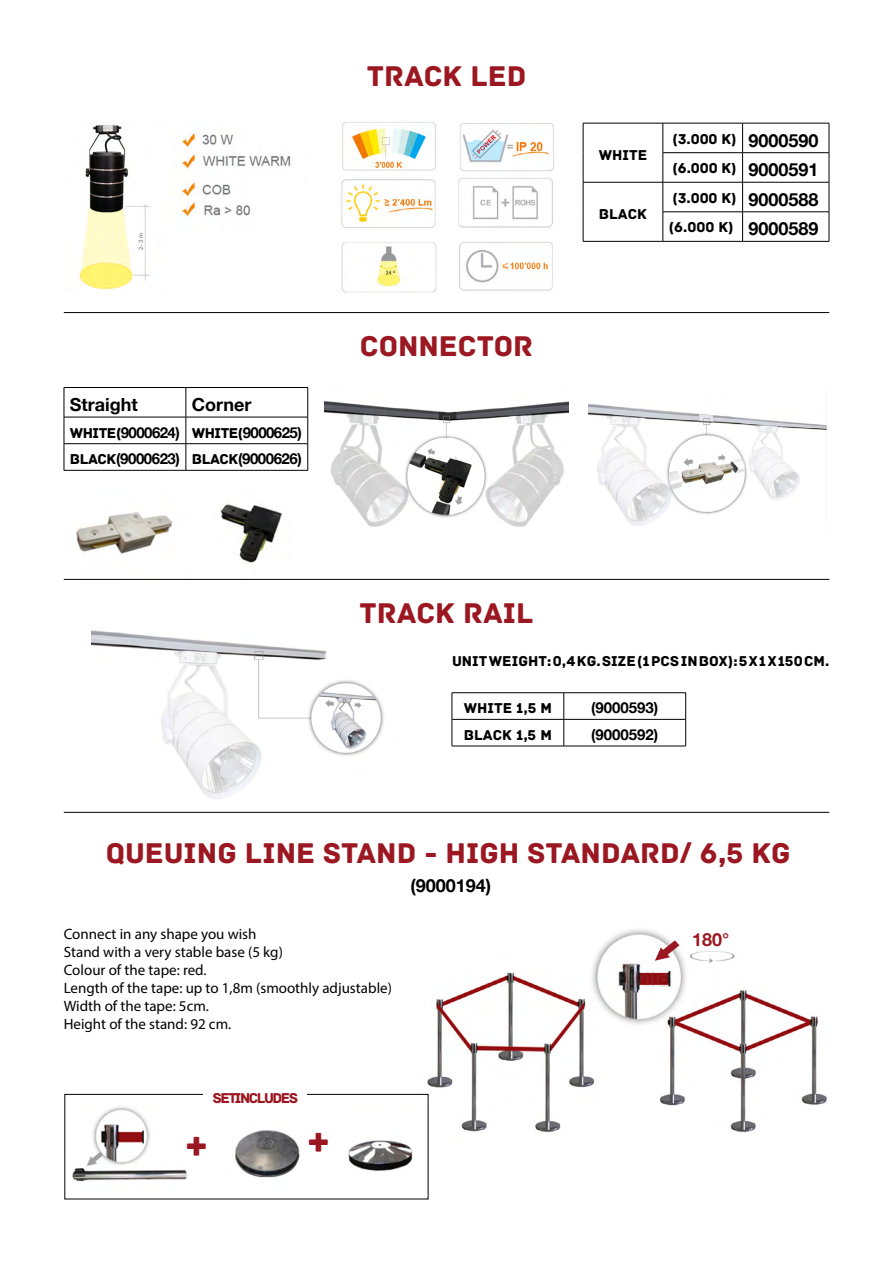
<style>
.page{position:relative;width:893px;height:1263px;background:#fff}
.page>*{position:absolute;margin:0;border:0;box-sizing:border-box;transform-origin:0 0}
.t1{font:40.5px "Archive";color:#9b1822}
.t2{font:30px "Archive";color:#9b1822}
.t3{font:700 18px "Helvetica Neue";color:#000}
.t4{font:700 18px "Helvetica Neue";color:#9b1822}
.t5{font:15px/18px "Myriad Pro";color:#000}
.t6{font:15px/29.5px "Archive";color:#000}
.t7{font:700 15px/26.7px "Helvetica Neue";letter-spacing:-.03em;color:#000}
.t8{font:700 15px "Helvetica Neue";color:#000}
.t9{font:15px "Archive";letter-spacing:-.095em;color:#9b1822}
.s1{font-family:"Archive";font-weight:400}
.s2{font-family:"Helvetica Neue";font-weight:700;font-size:18px}
</style>
<div class="page">
<img style="left:417px;top:929px;width:410px;height:218px">
<svg style="left:655px;top:940px;width:24px;height:21px"></svg>
<img style="left:92px;top:630px;width:292px;height:169px">
<img style="left:181px;top:130px;width:110px;height:87px">
<img style="left:79px;top:125px;width:72px;height:164px">
<img style="left:342px;top:122px;width:94px;height:49px">
<img style="left:341px;top:179px;width:95px;height:49px">
<img style="left:341px;top:242px;width:96px;height:50px">
<img style="left:460px;top:123px;width:94px;height:49px">
<img style="left:458px;top:178px;width:95px;height:50px">
<img style="left:459px;top:242px;width:94px;height:49px">
<img style="left:65px;top:512px;width:123px;height:67px">
<img style="left:324px;top:401px;width:245px;height:126px">
<img style="left:213px;top:504px;width:78px;height:75px">
<hr style="left:583px;top:123px;width:80px;height:1px;background:#000">
<hr style="left:583px;top:123px;width:1px;height:30px;background:#000">
<hr style="left:663px;top:123px;width:80px;height:1px;background:#000">
<hr style="left:743px;top:123px;width:86px;height:1px;background:#000">
<svg style="left:583px;top:153px;width:1px;height:29px"></svg>
<hr style="left:663px;top:152px;width:80px;height:1px;background:#000">
<svg style="left:663px;top:123px;width:1px;height:59px"></svg>
<hr style="left:743px;top:152px;width:86px;height:1px;background:#000">
<svg style="left:742px;top:123px;width:1px;height:59px"></svg>
<svg style="left:829px;top:123px;width:1px;height:59px"></svg>
<hr style="left:583px;top:182px;width:80px;height:1px;background:#000">
<hr style="left:583px;top:182px;width:1px;height:30px;background:#000">
<hr style="left:663px;top:182px;width:80px;height:1px;background:#000">
<hr style="left:663px;top:182px;width:1px;height:30px;background:#000">
<hr style="left:743px;top:182px;width:86px;height:1px;background:#000">
<hr style="left:742px;top:182px;width:1px;height:30px;background:#000">
<hr style="left:829px;top:182px;width:1px;height:30px;background:#000">
<svg style="left:583px;top:212px;width:1px;height:29px"></svg>
<hr style="left:663px;top:212px;width:80px;height:1px;background:#000">
<svg style="left:663px;top:212px;width:1px;height:29px"></svg>
<hr style="left:743px;top:212px;width:86px;height:1px;background:#000">
<svg style="left:742px;top:212px;width:1px;height:29px"></svg>
<svg style="left:829px;top:212px;width:1px;height:29px"></svg>
<hr style="left:583px;top:241px;width:80px;height:1px;background:#000">
<hr style="left:663px;top:241px;width:80px;height:1px;background:#000">
<hr style="left:743px;top:241px;width:86px;height:1px;background:#000">
<hr style="left:64px;top:387px;width:122px;height:1px;background:#000">
<hr style="left:186px;top:387px;width:122px;height:1px;background:#000">
<hr style="left:64px;top:417px;width:122px;height:1px;background:#000">
<hr style="left:186px;top:417px;width:122px;height:1px;background:#000">
<hr style="left:64px;top:443px;width:122px;height:1px;background:#000">
<svg style="left:64px;top:388px;width:1px;height:82px"></svg>
<hr style="left:186px;top:443px;width:122px;height:1px;background:#000">
<svg style="left:186px;top:388px;width:1px;height:82px"></svg>
<svg style="left:307px;top:388px;width:1px;height:82px"></svg>
<hr style="left:64px;top:470px;width:122px;height:1px;background:#000">
<hr style="left:186px;top:470px;width:122px;height:1px;background:#000">
<hr style="left:452px;top:692px;width:112px;height:1px;background:#000">
<hr style="left:564px;top:692px;width:122px;height:1px;background:#000">
<hr style="left:452px;top:719px;width:112px;height:1px;background:#000">
<svg style="left:452px;top:693px;width:1px;height:53px"></svg>
<hr style="left:564px;top:719px;width:122px;height:1px;background:#000">
<svg style="left:564px;top:693px;width:1px;height:53px"></svg>
<svg style="left:685px;top:693px;width:1px;height:53px"></svg>
<hr style="left:452px;top:746px;width:112px;height:1px;background:#000">
<hr style="left:564px;top:746px;width:122px;height:1px;background:#000">
<img style="left:588px;top:403px;width:238px;height:123px">
<img style="left:72px;top:1104px;width:347px;height:78px">
<div style="left:65px;top:1094px;width:363px;height:105px;border:1px solid #000"></div>
<div style="left:204px;top:1086px;width:103px;height:24px;background:#fff"></div>
<hr style="left:64px;top:312px;width:765px;height:1px;background:#000">
<hr style="left:64px;top:579px;width:765px;height:1px;background:#000">
<hr style="left:64px;top:812px;width:765px;height:1px;background:#000">
<p class="t3" style="left:70px;top:393px;width:70px">Straight</p>
<p class="t3" style="left:192px;top:393px;width:61px">Corner</p>
<p class="t7" style="left:70px;top:419px;width:233px"><span class="s1">WHITE (</span>9000624) <span class="s1">WHITE (</span>9000625)<br><span class="s1">BLACK</span> (9000623) <span class="s1">BLACK</span> (9000626)</p>
<h2 class="t2" style="left:367px;top:58px;width:161px">TRACK LED</h2>
<h2 class="t2" style="left:360px;top:328px;width:175px">CONNECTOR</h2>
<p class="t6" style="left:599px;top:140px;width:50px">WHITE</p>
<p class="t6" style="left:599px;top:200px;width:50px">BLACK</p>
<p class="t6" style="left:672px;top:124px;width:148px">(3.000 K) <span class="s2">9000590 </span>(6.000 K) <span class="s2">9000591</span></p>
<p class="t6" style="left:669px;top:183px;width:151px">(3.000 K) <span class="s2">9000588 </span>(6.000 K) <span class="s2">9000589</span></p>
<h2 class="t2" style="left:359px;top:595px;width:175px">TRACK RAIL</h2>
<p class="t6" style="left:452px;top:646px;width:379px">UNIT WEIGHT: 0,4 KG. SIZE (1 PCS IN BOX): 5 X 1 X 150 CM.</p>
<p class="t6" style="left:464px;top:694px;width:90px">WHITE 1,5 M</p>
<p class="t8" style="left:591px;top:699px;width:69px">(9000593)</p>
<p class="t6" style="left:464px;top:720px;width:90px">BLACK 1,5 M</p>
<p class="t8" style="left:591px;top:725px;width:69px">(9000592)</p>
<h2 class="t2" style="left:106px;top:836px;width:686px">QUEUING LINE STAND - HIGH STANDARD/ 6,5 KG</h2>
<p class="t3" style="left:410px;top:875px;width:82px">(9000194)</p>
<p class="t5" style="left:64px;top:925px;width:330px">Connect in any shape you wish<br>Stand with a very stable base (5 kg)<br>Colour of the tape: red.<br>Length of the tape: up to 1,8m (smoothly adjustable)<br>Width of the tape: 5cm.<br>Height of the stand: 92 cm.</p>
<p class="t9" style="left:213px;top:1089px;width:87px">SET INCLUDES</p>
<h1 class="t1" style="left:185px;top:1122px;width:24px">+</h1>
<h1 class="t1" style="left:307px;top:1117px;width:24px">+</h1>
<p class="t4" style="left:692px;top:928px;width:39px">180°</p>
</div>
